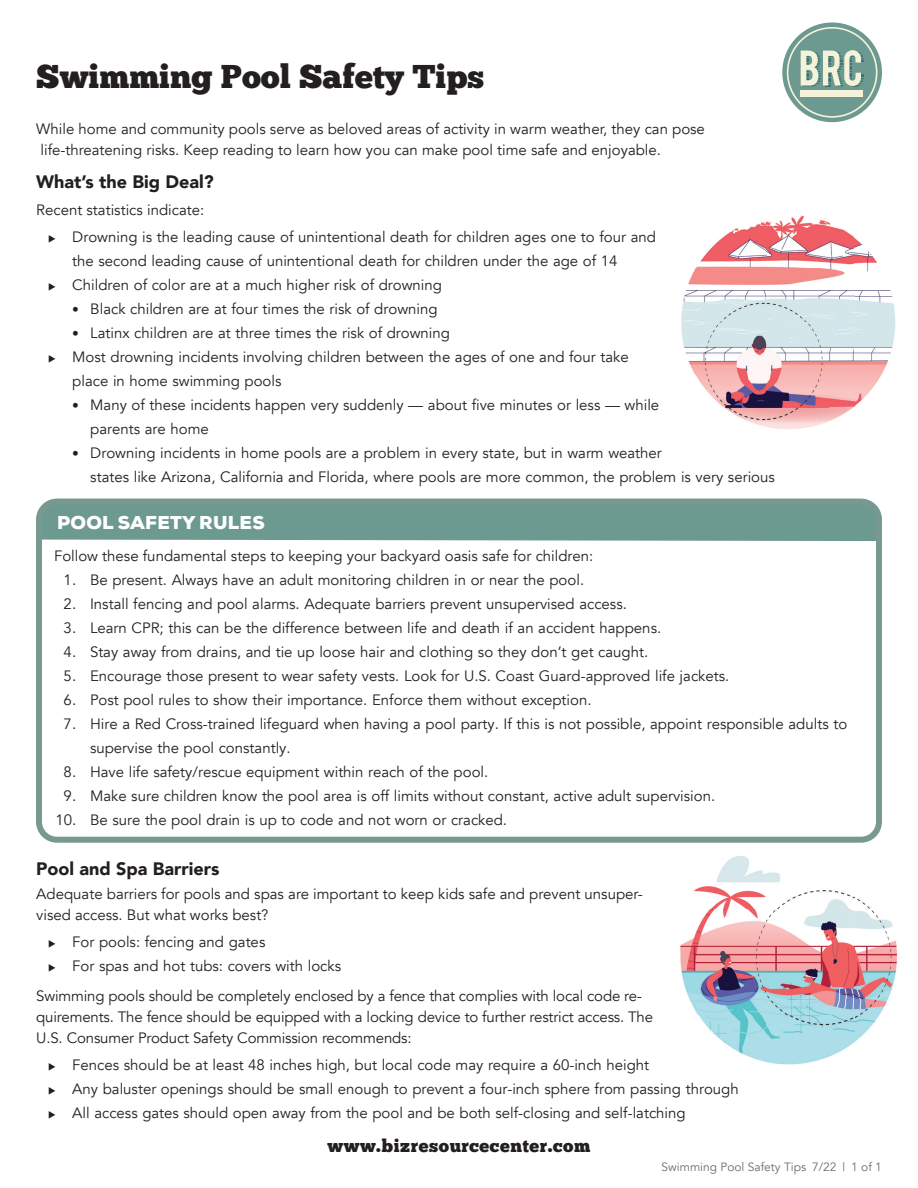
<style>
.page{position:relative;width:918px;height:1188px;background:#fff}
.page>*{position:absolute;margin:0;border:0;box-sizing:border-box;transform-origin:0 0}
.t1{font:33px "Chunk Five";color:#231f20}
.t2{font:900 18px "Avenir";color:#231f20}
.t3{font:18px "Chunk Five";letter-spacing:.03em;color:#231f20}
.t4{font:900 18px "Nexa";letter-spacing:.015em;color:#fff}
.t5{font:15px/24px "Avenir";color:#231f20}
.t6{font:12px "Avenir";color:#6c6d70}
.s1{font-size:13.5px}
</style>
<div class="page">
<div style="left:43px;top:506px;width:832px;height:35px;background:#6c9990"></div>
<div style="left:36px;top:499px;width:846px;height:344px;border:6px solid #789990;border-radius:18px"></div>
<img style="left:681px;top:215px;width:215px;height:214px">
<img style="left:680px;top:856px;width:218px;height:209px">
<div style="left:782px;top:22px;width:100px;height:100px;background:#6c9990;border-radius:50%"></div>
<svg style="left:787px;top:27px;width:90px;height:91px"></svg>
<h1 class="t1" style="left:36px;top:57px;width:449px">Swimming Pool Safety Tips</h1>
<p class="t5" style="left:36px;top:118px;width:670px;line-height:21px">While home and community pools serve as beloved areas of activity in warm weather, they can pose life-threatening risks. Keep reading to learn how you can make pool time safe and enjoyable.</p>
<p class="t2" style="left:36px;top:166px;width:179px">What’s the Big Deal?</p>
<p class="t5" style="left:36px;top:198px;width:169px">Recent statistics indicate:</p>
<p class="t5" style="left:72px;top:225px;width:585px;text-indent:-24px">◆ Drowning is the leading cause of unintentional death for children ages one to four and the second leading cause of unintentional death for children under the age of 14</p>
<p class="t5" style="left:48px;top:273px;width:395px">◆ Children of color are at a much higher risk of drowning</p>
<p class="t5" style="left:72px;top:297px;width:367px"><span class="s1">•</span> Black children are at four times the risk of drowning</p>
<p class="t5" style="left:72px;top:321px;width:379px"><span class="s1">•</span> Latinx children are at three times the risk of drowning</p>
<p class="t5" style="left:72px;top:345px;width:558px;text-indent:-24px">◆ Most drowning incidents involving children between the ages of one and four take place in home swimming pools</p>
<p class="t5" style="left:90px;top:393px;width:571px;text-indent:-18px"><span class="s1">•</span> Many of these incidents happen very suddenly — about five minutes or less — while parents are home</p>
<p class="t5" style="left:90px;top:441px;width:686px;text-indent:-18px"><span class="s1">•</span> Drowning incidents in home pools are a problem in every state, but in warm weather<br>states like Arizona, California and Florida, where pools are more common, the problem is very serious</p>
<p class="t4" style="left:57px;top:511px;width:209px">POOL SAFETY RULES</p>
<p class="t5" style="left:54px;top:544px;width:541px">Follow these fundamental steps to keeping your backyard oasis safe for children:</p>
<p class="t5" style="left:64px;top:568px;width:522px">1. Be present. Always have an adult monitoring children in or near the pool.</p>
<p class="t5" style="left:64px;top:592px;width:565px">2. Install fencing and pool alarms. Adequate barriers prevent unsupervised access.</p>
<p class="t5" style="left:64px;top:616px;width:599px">3. Learn CPR; this can be the difference between life and death if an accident happens.</p>
<p class="t5" style="left:64px;top:640px;width:586px">4. Stay away from drains, and tie up loose hair and clothing so they don’t get caught.</p>
<p class="t5" style="left:64px;top:664px;width:667px">5. Encourage those present to wear safety vests. Look for U.S. Coast Guard-approved life jackets.</p>
<p class="t5" style="left:64px;top:688px;width:529px">6. Post pool rules to show their importance. Enforce them without exception.</p>
<p class="t5" style="left:90px;top:712px;width:759px;text-indent:-26px">7. Hire a Red Cross-trained lifeguard when having a pool party. If this is not possible, appoint responsible adults to supervise the pool constantly.</p>
<p class="t5" style="left:64px;top:760px;width:426px">8. Have life safety/rescue equipment within reach of the pool.</p>
<p class="t5" style="left:64px;top:784px;width:653px">9. Make sure children know the pool area is off limits without constant, active adult supervision.</p>
<p class="t5" style="left:56px;top:808px;width:453px">10. Be sure the pool drain is up to code and not worn or cracked.</p>
<p class="t2" style="left:36px;top:853px;width:185px">Pool and Spa Barriers</p>
<p class="t5" style="left:36px;top:883px;width:608px;line-height:21px">Adequate barriers for pools and spas are important to keep kids safe and prevent unsuper&shy;vised access. But what works best?</p>
<p class="t5" style="left:48px;top:930px;width:219px">◆ For pools: fencing and gates</p>
<p class="t5" style="left:36px;top:951px;width:607px;line-height:30px;text-indent:12px">◆ For spas and hot tubs: covers with locks<br>Swimming pools should be completely enclosed by a fence that complies with local code re-</p>
<p class="t5" style="left:36px;top:1006px;width:618px;line-height:21px">quirements. The fence should be equipped with a locking device to further restrict access. The<br>U.S. Consumer Product Safety Commission recommends:</p>
<p class="t5" style="left:48px;top:1053px;width:602px">◆ Fences should be at least 48 inches high, but local code may require a 60-inch height</p>
<p class="t5" style="left:48px;top:1077px;width:692px">◆ Any baluster openings should be small enough to prevent a four-inch sphere from passing through</p>
<p class="t5" style="left:48px;top:1101px;width:639px">◆ All access gates should open away from the pool and be both self-closing and self-latching</p>
<p class="t3" style="left:328px;top:1135px;width:264px">www.bizresourcecenter.com</p>
<p class="t6" style="left:662px;top:1160px;width:222px">Swimming Pool Safety Tips 7/22 | 1 of 1</p>
</div>
